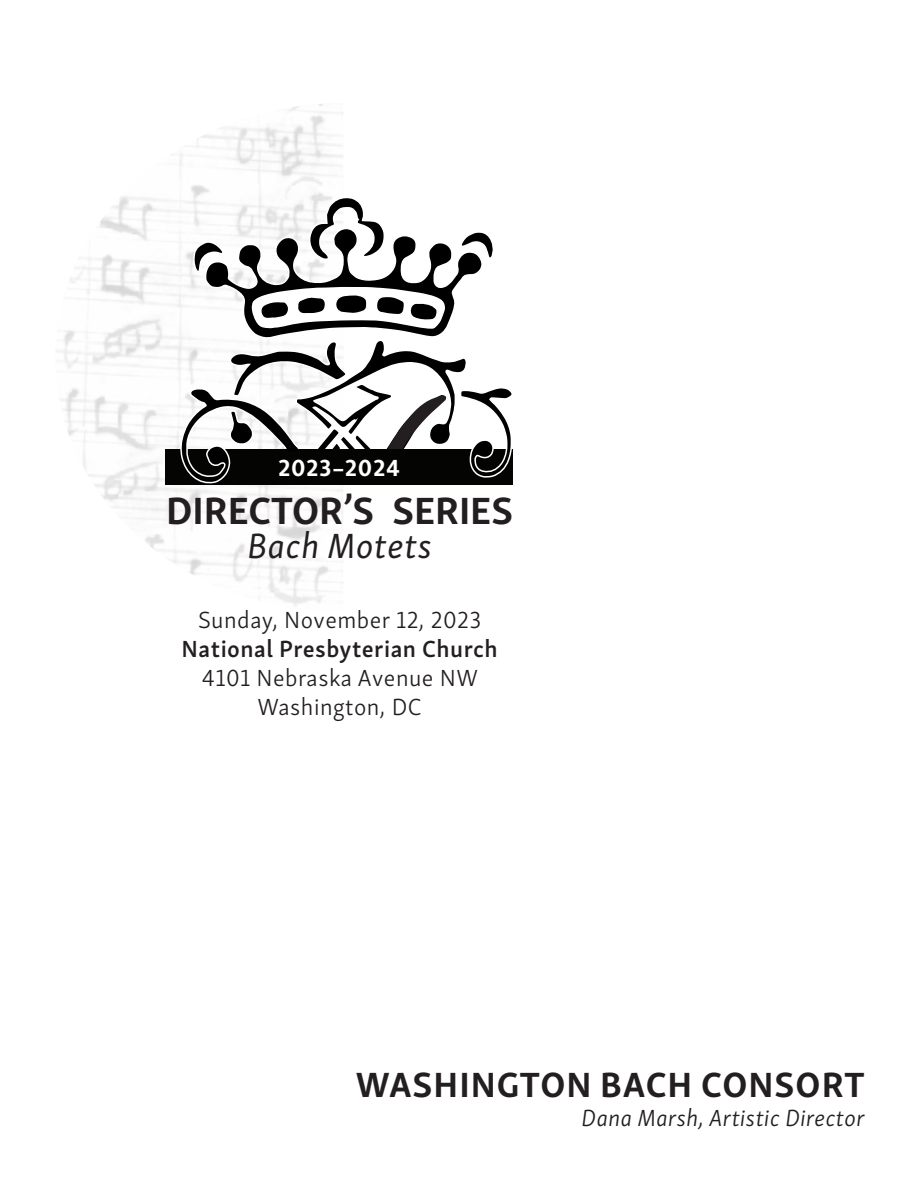
<style>
.page{position:relative;width:918px;height:1188px;background:#fff}
.page>*{position:absolute;margin:0;border:0;box-sizing:border-box;transform-origin:0 0}
.t1{font:700 39px "Skolar Sans Latn";color:#231f20}
.t2{font:700 36px "Skolar Sans Latn";letter-spacing:.03em;color:#231f20}
.t3{font:italic 36px "Skolar Sans Latn";letter-spacing:.02em;color:#231f20}
.t4{font:300 24px "Skolar Sans Latn";letter-spacing:.02em;color:#231f20}
.t5{font:italic 300 24px "Skolar Sans Latn";letter-spacing:.02em;color:#231f20}
.t6{font:600 24px "Skolar Sans Latn";letter-spacing:.02em;color:#231f20}
.t7{font:700 24px "Skolar Sans Latn";letter-spacing:.025em;color:#fff}
</style>
<div class="page">
<img style="left:56px;top:135px;width:287px;height:471px">
<svg style="left:204px;top:104px;width:139px;height:92px"></svg>
<div style="left:165px;top:449px;width:348px;height:36px;background:#040503"></div>
<svg style="left:179px;top:196px;width:333px;height:299px"></svg>
<p class="t7" style="left:278px;top:448px;width:123px">2023–2024</p>
<p class="t1" style="left:166px;top:479px;width:348px">DIRECTOR’S SERIES</p>
<p class="t3" style="left:247px;top:519px;width:186px">Bach Motets</p>
<p class="t4" style="left:198px;top:602px;width:285px">Sunday, November 12, 2023</p>
<p class="t6" style="left:182px;top:630px;width:318px">National Presbyterian Church</p>
<p class="t4" style="left:202px;top:660px;width:278px">4101 Nebraska Avenue NW</p>
<p class="t4" style="left:258px;top:689px;width:165px">Washington, DC</p>
<p class="t2" style="left:356px;top:1055px;width:511px">WASHINGTON BACH CONSORT</p>
<p class="t5" style="left:582px;top:1100px;width:285px">Dana Marsh, Artistic Director</p>
</div>
